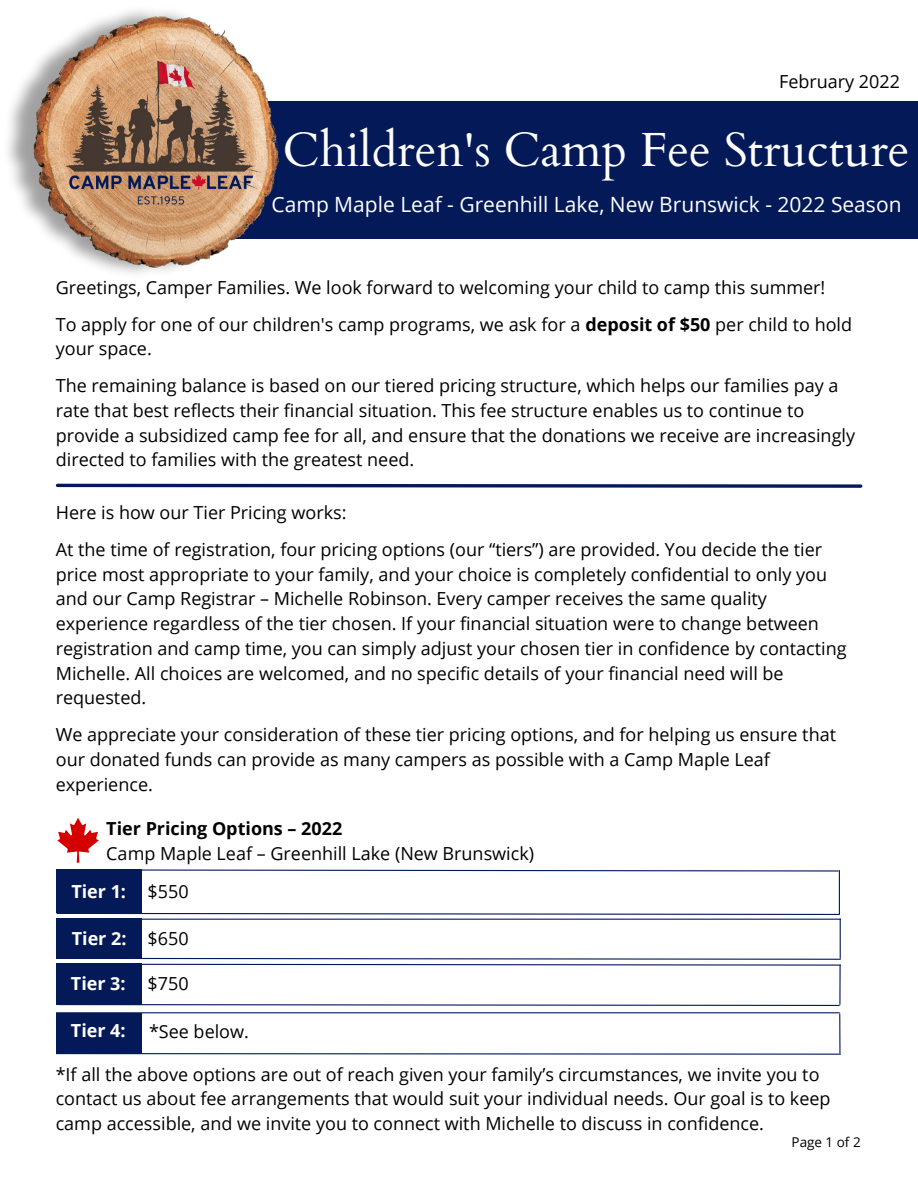
<style>
.page{position:relative;width:918px;height:1188px;background:#fff}
.page>*{position:absolute;margin:0;border:0;box-sizing:border-box;transform-origin:0 0}
.t1{font:48px "Cardo";color:#fff}
.t2{font:21px "Open Sans";color:#fff}
.t3{font:18px/24.8px "Open Sans";color:#000}
.t4{font:700 18px "Open Sans";color:#fff}
.t5{font:700 18px "Open Sans";color:#000}
.t6{font:13.5px "Open Sans";color:#000}
.s1{font-weight:700}
</style>
<div class="page">
<div style="left:207px;top:101px;width:711px;height:138px;background:#041a58"></div>
<img style="left:7px;top:10px;width:272px;height:264px">
<svg style="left:55px;top:483px;width:808px;height:5px;background:#55648e"></svg>
<svg style="left:56px;top:912px;width:784px;height:3px"></svg>
<div style="left:56px;top:869px;width:85px;height:44px;background:#041a58"></div>
<svg style="left:58px;top:1003px;width:782px;height:3px"></svg>
<svg style="left:55px;top:957px;width:786px;height:9px"></svg>
<div style="left:56px;top:964px;width:85px;height:41px;background:#041a58"></div>
<div style="left:56px;top:1013px;width:85px;height:40px;background:#041a58"></div>
<svg style="left:55px;top:1052px;width:786px;height:3px"></svg>
<hr style="left:839px;top:1014px;width:2px;height:39px;background:#041a58">
<hr style="left:56px;top:1012px;width:783px;height:1px;background:#041a58">
<hr style="left:56px;top:919px;width:785px;height:1px;background:#041a58">
<svg style="left:141px;top:869px;width:698px;height:3px"></svg>
<hr style="left:839px;top:871px;width:1px;height:43px;background:#041a58">
<hr style="left:840px;top:919px;width:1px;height:39px;background:#041a58">
<hr style="left:839px;top:965px;width:2px;height:39px;background:#041a58">
<div style="left:56px;top:919px;width:86px;height:40px;background:#041a58"></div>
<svg style="left:57px;top:818px;width:42px;height:45px"></svg>
<p class="t3" style="left:779px;top:68px;width:122px">February 2022</p>
<p class="t1" style="left:283px;top:119px;width:628px">Children's Camp Fee Structure</p>
<p class="t2" style="left:272px;top:190px;width:631px">Camp Maple Leaf - Greenhill Lake, New Brunswick - 2022 Season</p>
<p class="t3" style="left:56px;top:275px;width:771px">Greetings, Camper Families. We look forward to welcoming your child to camp this summer!</p>
<p class="t3" style="left:56px;top:311px;width:798px">To apply for one of our children's camp programs, we ask for a <span class="s1">deposit of $50</span> per child to hold your space.</p>
<p class="t3" style="left:56px;top:373px;width:801px">The remaining balance is based on our tiered pricing structure, which helps our families pay a rate that best reflects their financial situation. This fee structure enables us to continue to provide a subsidized camp fee for all, and ensure that the donations we receive are increasingly directed to families with the greatest need.</p>
<p class="t3" style="left:56px;top:500px;width:292px">Here is how our Tier Pricing works:</p>
<p class="t3" style="left:56px;top:536px;width:792px">At the time of registration, four pricing options (our “tiers”) are provided. You decide the tier price most appropriate to your family, and your choice is completely confidential to only you and our Camp Registrar – Michelle Robinson. Every camper receives the same quality experience regardless of the tier chosen. If your financial situation were to change between registration and camp time, you can simply adjust your chosen tier in confidence by contacting Michelle. All choices are welcomed, and no specific details of your financial need will be requested.</p>
<p class="t3" style="left:56px;top:722px;width:782px">We appreciate your consideration of these tier pricing options, and for helping us ensure that our donated funds can provide as many campers as possible with a Camp Maple Leaf experience.</p>
<p class="t5" style="left:106px;top:816px;width:237px">Tier Pricing Options – 2022</p>
<p class="t3" style="left:106px;top:840px;width:429px">Camp Maple Leaf – Greenhill Lake (New Brunswick)</p>
<p class="t4" style="left:71px;top:879px;width:56px">Tier 1:</p>
<p class="t3" style="left:148px;top:879px;width:43px">$550</p>
<p class="t4" style="left:72px;top:926px;width:56px">Tier 2:</p>
<p class="t3" style="left:148px;top:926px;width:43px">$650</p>
<p class="t4" style="left:71px;top:971px;width:56px">Tier 3:</p>
<p class="t4" style="left:71px;top:1018px;width:56px">Tier 4:</p>
<p class="t3" style="left:149px;top:1019px;width:101px">*See below.</p>
<p class="t3" style="left:148px;top:971px;width:43px">$750</p>
<p class="t3" style="left:56px;top:1061px;width:776px">*If all the above options are out of reach given your family’s circumstances, we invite you to contact us about fee arrangements that would suit your individual needs. Our goal is to keep camp accessible, and we invite you to connect with Michelle to discuss in confidence.</p>
<p class="t6" style="left:792px;top:1133px;width:71px">Page 1 of 2</p>
</div>
